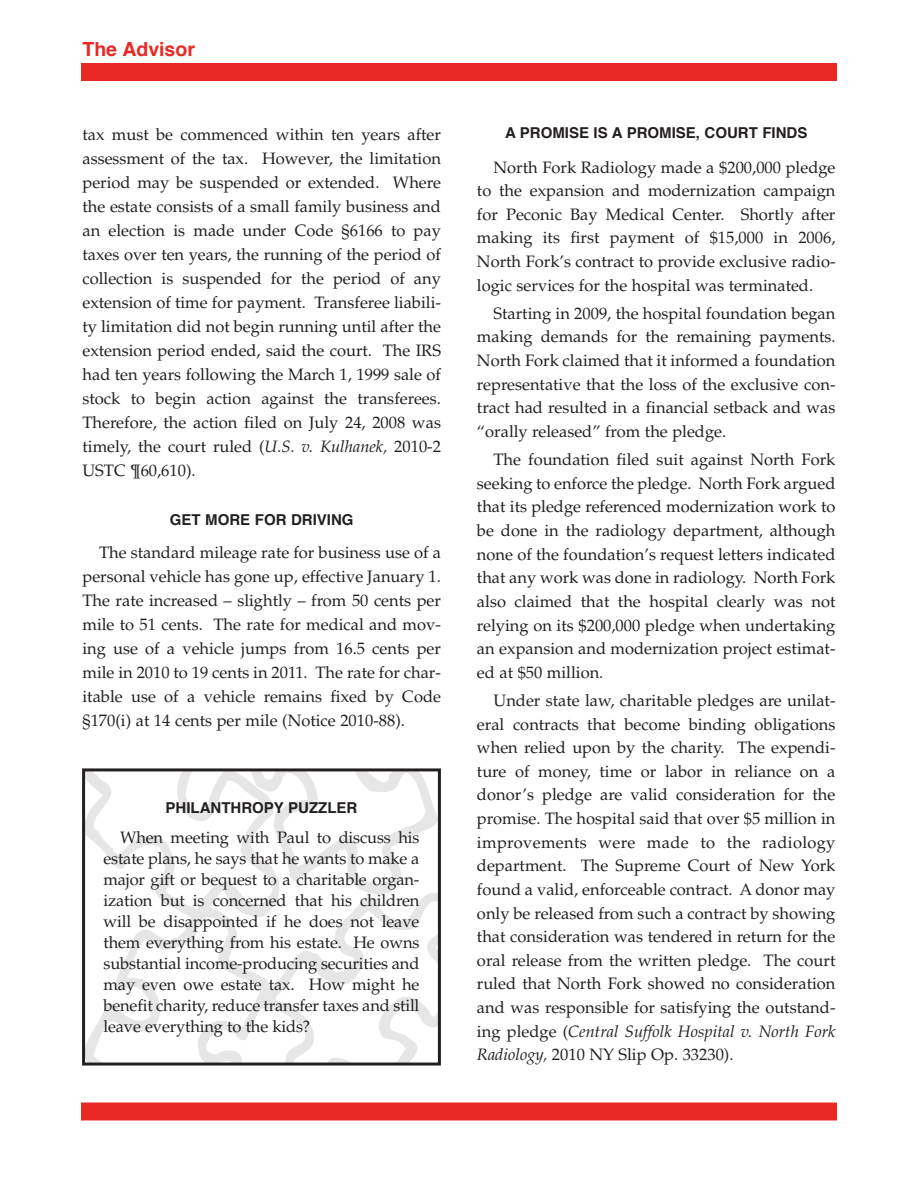
<style>
.page{position:relative;width:918px;height:1188px;background:#fff}
.page>*{position:absolute;margin:0;border:0;box-sizing:border-box;transform-origin:0 0}
.t1{font:700 19.5px "Helvetica";color:#ea2924}
.t2{font:16.5px/23.7px "Palatino";color:#231f20;text-align:justify}
.t3{font:700 15px "Helvetica";color:#231f20}
.s1{font-style:italic}
</style>
<div class="page">
<div style="left:81px;top:63px;width:756px;height:18px;background:#ea2924"></div>
<div style="left:81px;top:1102px;width:756px;height:18px;background:#ea2924"></div>
<svg style="left:86px;top:772px;width:351px;height:290px"></svg>
<div style="left:82px;top:768px;width:359px;height:298px;border:3px solid #231f20"></div>
<p class="t1" style="left:82px;top:41px;width:114px">The Advisor</p>
<p class="t2" style="left:82px;top:124px;width:360px">tax must be commenced within ten years after assessment of the tax. However, the limitation period may be suspended or extended. Where the estate consists of a small family business and an election is made under Code §6166 to pay taxes over ten years, the running of the period of collection is suspended for the period of any extension of time for payment. Transferee liabili&shy;ty limitation did not begin running until after the extension period ended, said the court. The IRS had ten years following the March 1, 1999 sale of stock to begin action against the transferees.<br>Therefore, the action filed on July 24, 2008 was timely, the court ruled (<span class="s1">U.S. v. Kulhanek,</span> 2010-2<br>USTC ¶60,610).</p>
<p class="t3" style="left:170px;top:513px;width:185px">GET MORE FOR DRIVING</p>
<p class="t2" style="left:82px;top:542px;width:360px;text-indent:17px">The standard mileage rate for business use of a personal vehicle has gone up, effective January 1.<br>The rate increased – slightly – from 50 cents per mile to 51 cents. The rate for medical and mov&shy;ing use of a vehicle jumps from 16.5 cents per mile in 2010 to 19 cents in 2011. The rate for char&shy;itable use of a vehicle remains fixed by Code §170(i) at 14 cents per mile (Notice 2010-88).</p>
<p class="t3" style="left:166px;top:802px;width:193px">PHILANTHROPY PUZZLER</p>
<p class="t2" style="left:103px;top:829px;width:317px;line-height:21px;text-indent:17px">When meeting with Paul to discuss his estate plans, he says that he wants to make a major gift or bequest to a charitable organ&shy;ization but is concerned that his children will be disappointed if he does not leave them everything from his estate. He owns substantial income-producing securities and may even owe estate tax. How might he benefit charity, reduce transfer taxes and still leave everything to the kids?</p>
<p class="t3" style="left:505px;top:127px;width:304px">A PROMISE IS A PROMISE, COURT FINDS</p>
<p class="t2" style="left:477px;top:157px;width:360px;text-indent:17px">North Fork Radiology made a $200,000 pledge to the expansion and modernization campaign for Peconic Bay Medical Center. Shortly after making its first payment of $15,000 in 2006, North Fork’s contract to provide exclusive radio&shy;logic services for the hospital was terminated.</p>
<p class="t2" style="left:477px;top:303px;width:360px;text-indent:17px">Starting in 2009, the hospital foundation began making demands for the remaining payments.<br>North Fork claimed that it informed a foundation representative that the loss of the exclusive con&shy;tract had resulted in a financial setback and was “orally released” from the pledge.</p>
<p class="t2" style="left:477px;top:450px;width:360px;text-indent:17px">The foundation filed suit against North Fork seeking to enforce the pledge. North Fork argued that its pledge referenced modernization work to be done in the radiology department, although none of the foundation’s request letters indicated that any work was done in radiology. North Fork also claimed that the hospital clearly was not relying on its $200,000 pledge when undertaking an expansion and modernization project estimat&shy;ed at $50 million.</p>
<p class="t2" style="left:477px;top:690px;width:360px;text-indent:17px">Under state law, charitable pledges are unilat&shy;eral contracts that become binding obligations when relied upon by the charity. The expendi&shy;ture of money, time or labor in reliance on a donor’s pledge are valid consideration for the promise. The hospital said that over $5 million in improvements were made to the radiology department. The Supreme Court of New York found a valid, enforceable contract. A donor may only be released from such a contract by showing that consideration was tendered in return for the oral release from the written pledge. The court ruled that North Fork showed no consideration and was responsible for satisfying the outstand&shy;ing pledge (<span class="s1">Central Suffolk Hospital v. North Fork Radiology,</span> 2010 NY Slip Op. 33230).</p>
</div>
